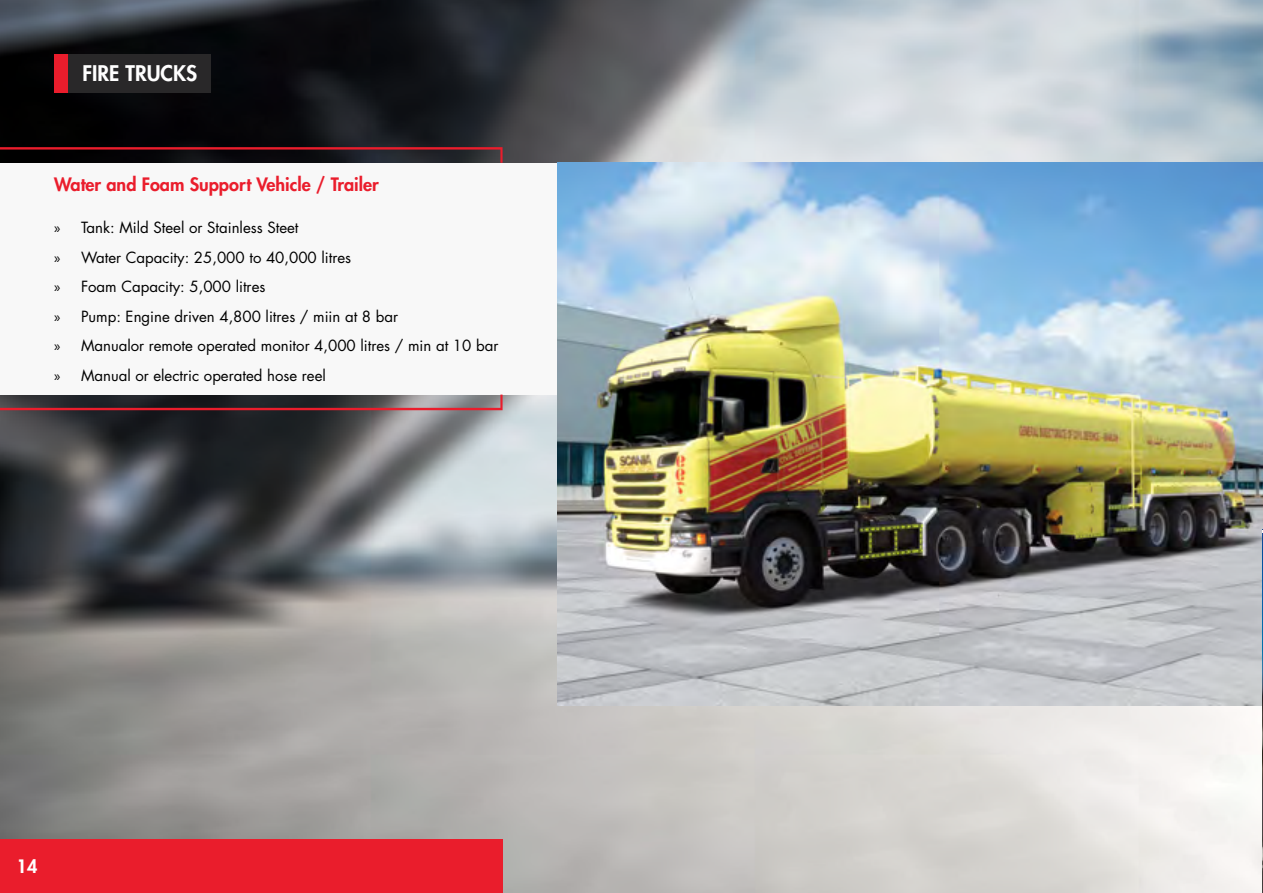
<style>
.page{position:relative;width:1263px;height:893px;background:#fff}
.page>*{position:absolute;margin:0;border:0;box-sizing:border-box;transform-origin:0 0}
.t1{font:800 21px "Futura Std";color:#fff}
.t2{font:800 18px "Futura Std";color:#ea1d2c}
.t3{font:800 18px "Futura Std";color:#fff}
.t4{font:15px/29.5px "Futura Std";color:#000}
.s1{font-family:"Myriad Pro"}
</style>
<div class="page">
<img style="left:0;top:0;width:1263px;height:893px">
<div style="left:0;top:839px;width:503px;height:54px;background:#ea1d2c"></div>
<div style="left:54px;top:54px;width:157px;height:38px;background:#292829"></div>
<div style="left:54px;top:54px;width:14px;height:38px;background:#ea1d2c"></div>
<div style="left:0;top:163px;width:557px;height:232px;background:#f8f8f8"></div>
<svg style="left:0;top:147px;width:503px;height:16px;background:#311318"></svg>
<svg style="left:0;top:395px;width:503px;height:15px;background:#583b40"></svg>
<img style="left:557px;top:163px;width:706px;height:542px">
<img style="left:1262px;top:530px;width:1px;height:363px">
<h1 class="t1" style="left:82px;top:60px;width:116px">FIRE TRUCKS</h1>
<p class="t2" style="left:54px;top:173px;width:326px">Water and Foam Support Vehicle / Trailer</p>
<p class="t4" style="left:54px;top:213px;width:446px"><span class="s1">»</span> Tank: Mild Steel or Stainless Steet<br><span class="s1">»</span> Water Capacity: 25,000 to 40,000 litres<br><span class="s1">»</span> Foam Capacity: 5,000 litres<br><span class="s1">»</span> Pump: Engine driven 4,800 litres / miin at 8 bar<br><span class="s1">»</span> Manualor remote operated monitor 4,000 litres / min at 10 bar <span class="s1">»</span> Manual or electric operated hose reel</p>
<p class="t3" style="left:17px;top:855px;width:22px">14</p>
</div>
